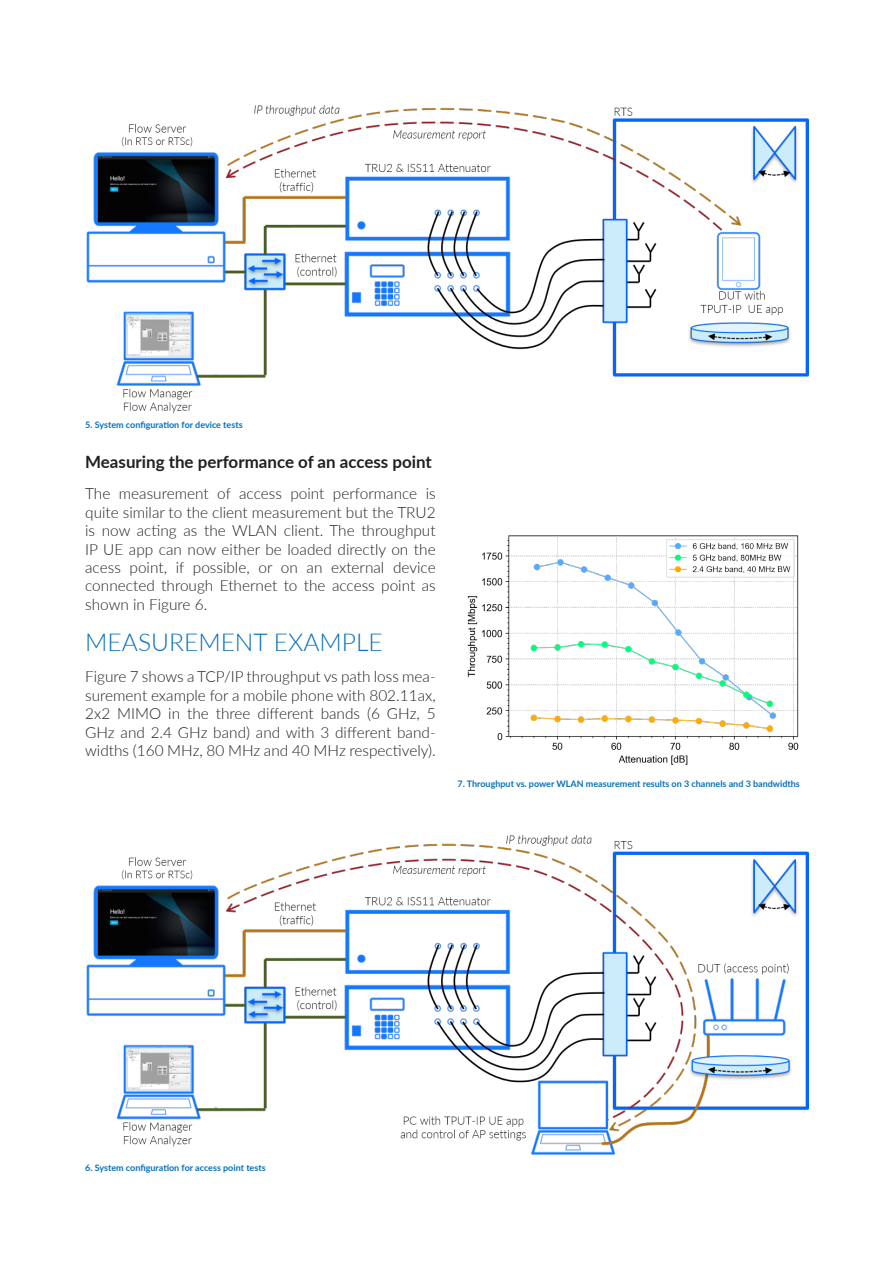
<style>
.page{position:relative;width:893px;height:1263px;background:#fff}
.page>*{position:absolute;margin:0;border:0;box-sizing:border-box;transform-origin:0 0}
.Headline_1{font:300 24.6px "Lato";color:#0870b9}
.Headline_2{font:700 16.95px "Lato";color:#231f20}
.Application_Note_Basic_Paragraph{font:300 15.45px/18.5px "Lato";color:#231f20;text-align:justify}
.Caption_Application_Note{font:700 9px "Lato";color:#0870b9}
</style>
<div class="page">
<img style="left:86px;top:105px;width:722px;height:308px">
<img style="left:467px;top:535px;width:332px;height:230px">
<img style="left:86px;top:835px;width:722px;height:320px">
<p class="Caption_Application_Note" style="left:85px;top:418px;width:159px">5. System configuration for device tests</p>
<p class="Headline_2" style="left:85px;top:449px;width:348px">Measuring the performance of an access point</p>
<p class="Application_Note_Basic_Paragraph" style="left:85px;top:484px;width:352px">The measurement of access point performance is quite similar to the client measurement but the TRU2 is now acting as the WLAN client. The throughput IP UE app can now either be loaded directly on the acess point, if possible, or on an external device connected through Ethernet to the access point as shown in Figure 6.</p>
<p class="Headline_1" style="left:85px;top:625px;width:299px">MEASUREMENT EXAMPLE</p>
<p class="Application_Note_Basic_Paragraph" style="left:85px;top:667px;width:352px">Figure 7 shows a TCP/IP throughput vs path loss mea&shy;surement example for a mobile phone with 802.11ax, 2x2 MIMO in the three different bands (6 GHz, 5<br>GHz and 2.4 GHz band) and with 3 different band&shy;widths (160 MHz, 80 MHz and 40 MHz respectively).</p>
<p class="Caption_Application_Note" style="left:458px;top:777px;width:344px">7. Throughput vs. power WLAN measurement results on 3 channels and 3 bandwidths</p>
<p class="Caption_Application_Note" style="left:85px;top:1161px;width:182px">6. System configuration for access point tests</p>
</div>
